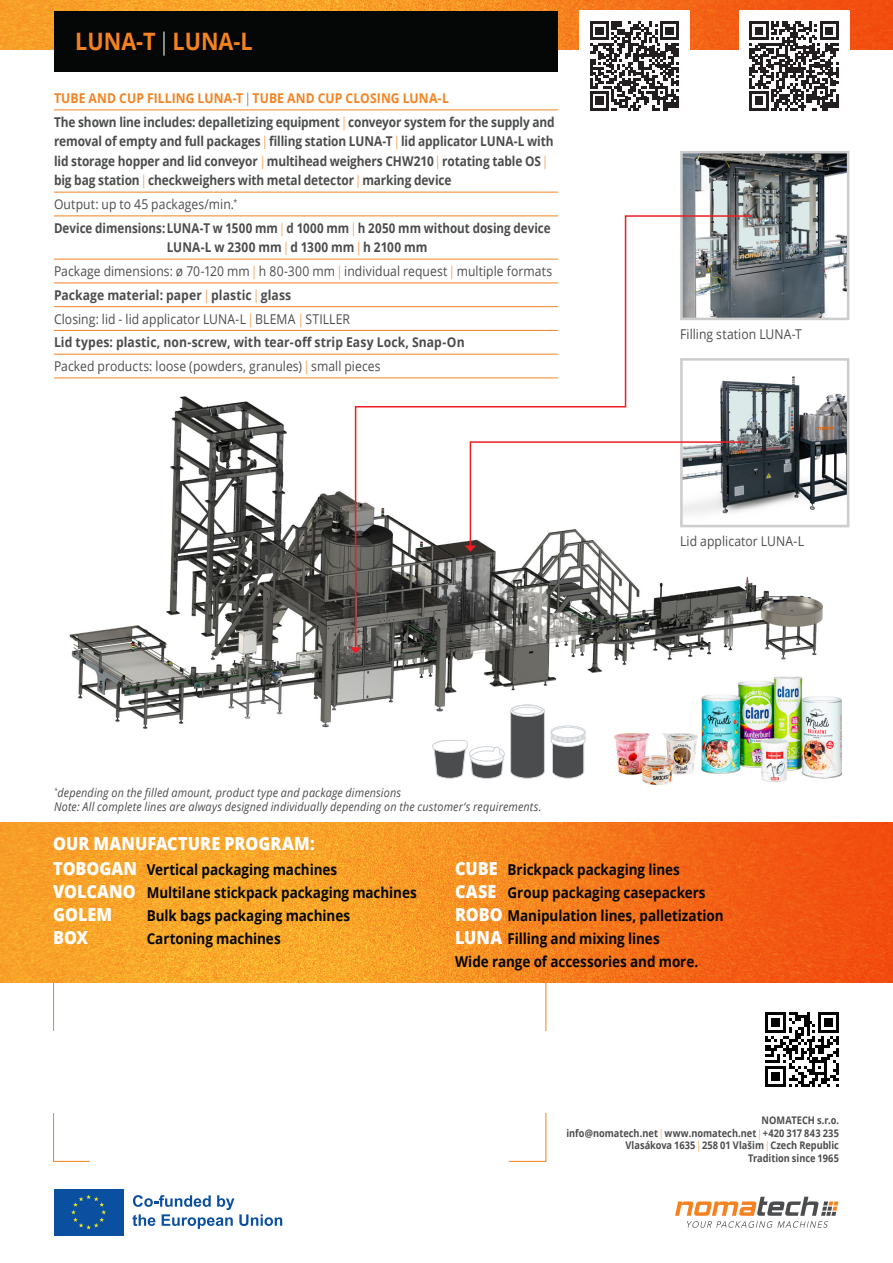
<style>
.page{position:relative;width:893px;height:1263px;background:#fff}
.page>*{position:absolute;margin:0;border:0;box-sizing:border-box;transform-origin:0 0}
.t1{font:700 24px "Open Sans";color:#f58220;scale:.9 1}
.t2{font:800 18px "Open Sans";letter-spacing:.005em;color:#fff;scale:.9 1}
.t3{font:700 15px "Open Sans";letter-spacing:-.005em;color:#050707;scale:.9 1}
.t4{font:700 13.5px/19.5px "Open Sans";letter-spacing:-.005em;color:#4b4c4d;scale:.88 1}
.t5{font:13.5px "Open Sans";letter-spacing:.005em;color:#4b4c4d;scale:.9 1}
.t6{font:700 13.5px "Open Sans";letter-spacing:-.005em;color:#4b4c4d;scale:.9 1}
.t7{font:700 13.5px/19.5px "Open Sans";letter-spacing:-.005em;color:#4b4c4d;scale:.86 1}
.t8{font:700 13.5px "Open Sans";letter-spacing:.005em;color:#f58220;scale:.9 1}
.t9{font:italic 12px "Open Sans";letter-spacing:.015em;color:#4b4c4d;scale:.9 1}
.t10{font:700 10.5px "Open Sans";color:#4b4c4d;scale:.88 1}
.s1{font-weight:300;font-stretch:condensed;color:#fff}
.s2{font-weight:300;font-stretch:condensed;color:#4b4c4d}
.s3{font-weight:300;font-stretch:condensed;color:#f58220}
.s4{font-weight:800;font-size:18px;color:#fff}
</style>
<div class="page">
<div style="left:53px;top:973px;width:493px;height:189px;background:#fff;border:1px solid #f58220"></div>
<div style="left:90px;top:1085px;width:419px;height:90px;background:#fff"></div>
<div style="left:0;top:1031px;width:587px;height:82px;background:#fff"></div>
<img style="left:54px;top:258px;width:786px;height:471px">
<svg style="left:0;top:0;width:893px;height:50px;background:#f58121"></svg>
<img style="left:684px;top:155px;width:161px;height:161px">
<div style="left:680px;top:151px;width:169px;height:169px;border:3px solid #cecdcd"></div>
<img style="left:753px;top:362px;width:92px;height:161px">
<div style="left:680px;top:358px;width:169px;height:169px;border:3px solid #cecdcd"></div>
<svg style="left:354px;top:214px;width:399px;height:435px"></svg>
<svg style="left:350px;top:647px;width:11px;height:7px"></svg>
<svg style="left:432px;top:706px;width:154px;height:73px"></svg>
<div style="left:512px;top:705px;width:31px;height:10px;border:1px solid #d0d4d8;border-radius:50%"></div>
<img style="left:695px;top:669px;width:148px;height:113px">
<img style="left:612px;top:713px;width:86px;height:72px">
<svg style="left:675px;top:1197px;width:163px;height:31px"></svg>
<svg style="left:0;top:822px;width:893px;height:160px;background:#f68821"></svg>
<div style="left:54px;top:11px;width:504px;height:60px;background:#050707"></div>
<hr style="left:54px;top:109px;width:504px;height:1px;background:#f58220">
<hr style="left:54px;top:192px;width:504px;height:1px;background:#f58220">
<hr style="left:54px;top:215px;width:504px;height:1px;background:#f58220">
<hr style="left:54px;top:259px;width:504px;height:1px;background:#f58220">
<hr style="left:54px;top:282px;width:504px;height:1px;background:#f58220">
<hr style="left:54px;top:306px;width:504px;height:1px;background:#f58220">
<hr style="left:54px;top:330px;width:504px;height:1px;background:#f58220">
<hr style="left:54px;top:354px;width:504px;height:1px;background:#f58220">
<hr style="left:54px;top:377px;width:504px;height:1px;background:#f58220">
<div style="left:739px;top:11px;width:110px;height:110px;background:#fff"></div>
<svg style="left:750px;top:21px;width:89px;height:89px"></svg>
<div style="left:579px;top:11px;width:111px;height:110px;background:#fff"></div>
<svg style="left:590px;top:21px;width:89px;height:89px"></svg>
<svg style="left:765px;top:1012px;width:74px;height:74px"></svg>
<div style="left:53px;top:1188px;width:72px;height:49px;background:#0b50a0"></div>
<svg style="left:71px;top:1195px;width:35px;height:34px"></svg>
<svg style="left:132px;top:1195px;width:150px;height:34px"></svg>
<p class="t1" style="left:75px;top:25px;width:199px">LUNA-T <span class="s1">|</span> LUNA-L</p>
<p class="t8" style="left:54px;top:89px;width:440px">TUBE AND CUP FILLING LUNA-T <span class="s2">|</span> TUBE AND CUP CLOSING LUNA-L</p>
<p class="t4" style="left:54px;top:112px;width:571px">The shown line includes: depalletizing equipment <span class="s3">|</span> conveyor system for the supply and removal of empty and full packages <span class="s3">|</span> filling station LUNA-T <span class="s3">|</span> lid applicator LUNA-L with lid storage hopper and lid conveyor <span class="s3">|</span> multihead weighers CHW210 <span class="s3">|</span> rotating table OS <span class="s3">| </span>big bag station <span class="s3">|</span> checkweighers with metal detector <span class="s3">|</span> marking device</p>
<p class="t5" style="left:54px;top:195px;width:205px">Output: up to 45 packages/min.<sup>*</sup></p>
<p class="t7" style="left:167px;top:218px;width:448px;text-indent:-113px">Device dimensions:LUNA-T w 1500 mm <span class="s3">|</span> d 1000 mm <span class="s3">|</span> h 2050 mm without dosing device<br>LUNA-L w 2300 mm <span class="s3">|</span> d 1300 mm <span class="s3">|</span> h 2100 mm</p>
<p class="t5" style="left:54px;top:262px;width:555px">Package dimensions: ø 70-120 mm <span class="s3">|</span> h 80-300 mm <span class="s3">|</span> individual request <span class="s3">|</span> multiple formats</p>
<p class="t6" style="left:54px;top:285px;width:265px">Package material: paper <span class="s3">|</span> plastic <span class="s3">|</span> glass</p>
<p class="t5" style="left:54px;top:309px;width:330px">Closing: lid - lid applicator LUNA-L <span class="s3">|</span> BLEMA <span class="s3">|</span> STILLER</p>
<p class="t6" style="left:54px;top:333px;width:458px">Lid types: plastic, non-screw, with tear-off strip Easy Lock, Snap-On</p>
<p class="t5" style="left:54px;top:357px;width:364px">Packed products: loose (powders, granules) <span class="s3">|</span> small pieces</p>
<p class="t9" style="left:54px;top:784px;width:387px"><sup>*</sup>depending on the filled amount, product type and package dimensions</p>
<p class="t9" style="left:54px;top:798px;width:543px">Note: All complete lines are always designed individually depending on the customer‘s requirements.</p>
<p class="t2" style="left:53px;top:830px;width:292px">OUR MANUFACTURE PROGRAM:</p>
<p class="t5" style="left:680px;top:325px;width:137px">Filling station LUNA-T</p>
<p class="t5" style="left:680px;top:532px;width:139px">Lid applicator LUNA-L</p>
<p class="t3" style="left:53px;top:858px;width:317px"><span class="s4">TOBOGAN</span> Vertical packaging machines</p>
<p class="t3" style="left:53px;top:881px;width:406px"><span class="s4">VOLCANO</span> Multilane stickpack packaging machines</p>
<p class="t2" style="left:53px;top:900px;width:67px">GOLEM</p>
<p class="t3" style="left:147px;top:904px;width:228px">Bulk bags packaging machines</p>
<p class="t2" style="left:53px;top:923px;width:41px">BOX</p>
<p class="t3" style="left:147px;top:927px;width:150px">Cartoning machines</p>
<p class="t3" style="left:455px;top:858px;width:251px"><span class="s4">CUBE</span> Brickpack packaging lines</p>
<p class="t3" style="left:455px;top:881px;width:280px"><span class="s4">CASE</span> Group packaging casepackers</p>
<p class="t3" style="left:455px;top:904px;width:300px"><span class="s4">ROBO</span> Manipulation lines, palletization</p>
<p class="t3" style="left:455px;top:927px;width:229px"><span class="s4">LUNA</span> Filling and mixing lines</p>
<p class="t3" style="left:455px;top:950px;width:272px">Wide range of accessories and more.</p>
<p class="t10" style="left:762px;top:1113px;width:89px">NOMATECH s.r.o.</p>
<p class="t10" style="left:566px;top:1125px;width:311px">info@nomatech.net <span class="s3">|</span> www.nomatech.net <span class="s3">|</span> +420 317 843 235</p>
<p class="t10" style="left:625px;top:1138px;width:244px">Vlasákova 1635 <span class="s3">|</span> 258 01 Vlašim <span class="s3">|</span> Czech Republic</p>
<p class="t10" style="left:748px;top:1150px;width:105px">Tradition since 1965</p>
</div>
